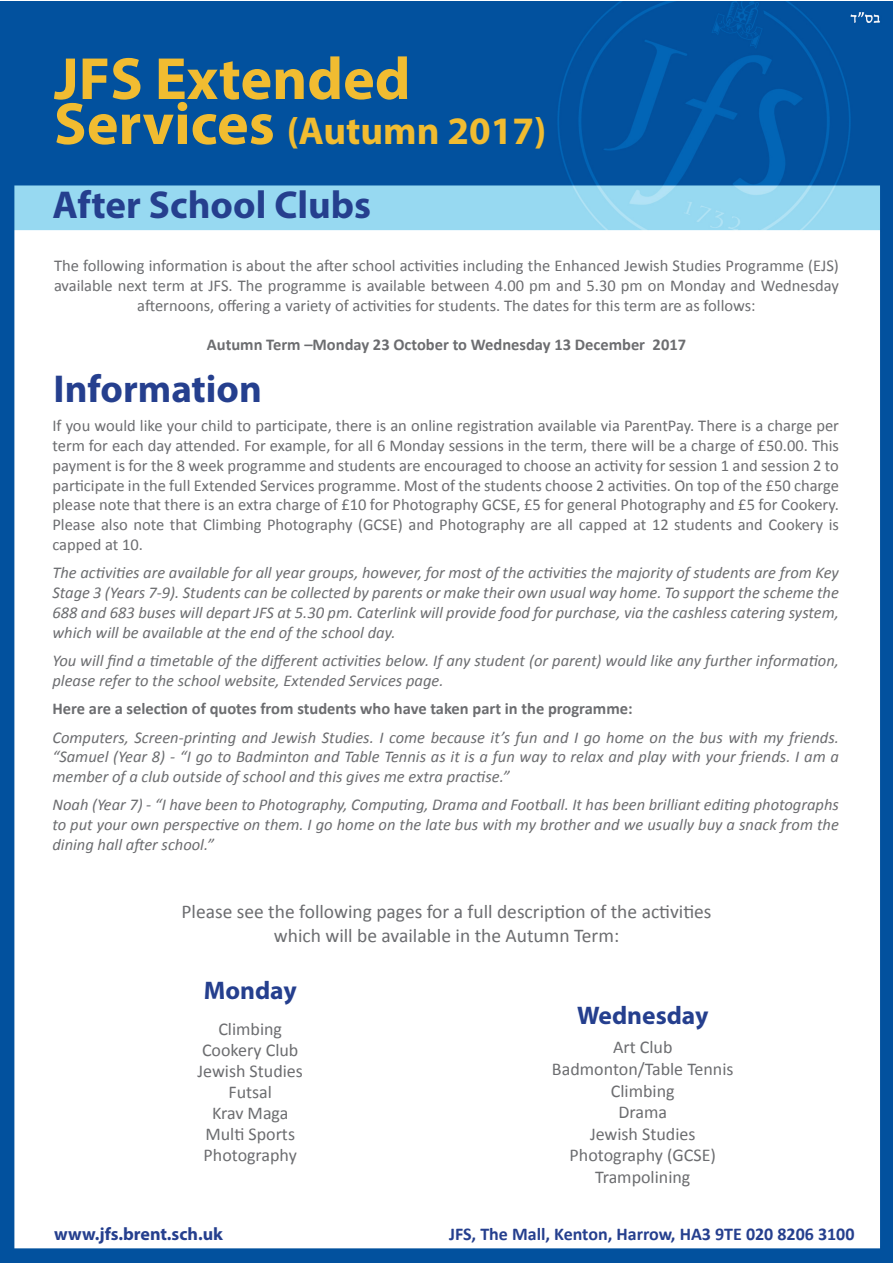
<style>
.page{position:relative;width:893px;height:1263px;background:#fff}
.page>*{position:absolute;margin:0;border:0;box-sizing:border-box;transform-origin:0 0}
.t1{font:700 60px "Myriad Pro";color:#f1bc31}
.t2{font:700 39px "Myriad Pro";color:#253f8e}
.t3{font:700 39px "Myriad Pro";color:#f1bc31}
.t4{font:700 25.5px "Myriad Pro";color:#253f8e}
.t5{font:19.5px "Calibri";color:#6c6d70}
.t6{font:18px "Calibri";color:#6c6d70}
.t7{font:700 18px "Calibri";color:#253f8e}
.t8{font:700 18px "Myriad Pro";color:#253f8e}
.t9{font:italic 16.5px/19.8px "Calibri";color:#6c6d70;text-align:justify}
.t10{font:16.5px/19.8px "Calibri";color:#6c6d70;text-align:center}
.t11{font:700 16.5px "Calibri";color:#6c6d70}
.s1{font-size:60px}
</style>
<div class="page">
<img style="left:0;top:1px;width:893px;height:1262px">
<p class="t1" style="left:54px;top:40px;width:358px">JFS Extended</p>
<p class="t3" style="left:54px;top:105px;width:494px"><span class="s1">Services</span> (Autumn 2017)</p>
<p class="t2" style="left:52px;top:180px;width:320px">After School Clubs</p>
<p class="t10" style="left:54px;top:256px;width:786px">The following information is about the after school activities including the Enhanced Jewish Studies Programme (EJS) available next term at JFS. The programme is available between 4.00 pm and 5.30 pm on Monday and Wednesday afternoons, offering a variety of activities for students. The dates for this term are as follows:</p>
<p class="t11" style="left:207px;top:334px;width:481px">Autumn Term –Monday 23 October to Wednesday 13 December 2017</p>
<p class="t2" style="left:54px;top:364px;width:210px">Information</p>
<p class="t10" style="left:52px;top:416px;width:788px;text-align:justify">If you would like your child to participate, there is an online registration available via ParentPay. There is a charge per term for each day attended. For example, for all 6 Monday sessions in the term, there will be a charge of £50.00. This payment is for the 8 week programme and students are encouraged to choose an activity for session 1 and session 2 to participate in the full Extended Services programme. Most of the students choose 2 activities. On top of the £50 charge please note that there is an extra charge of £10 for Photography GCSE, £5 for general Photography and £5 for Cookery.<br>Please also note that Climbing Photography (GCSE) and Photography are all capped at 12 students and Cookery is capped at 10.</p>
<p class="t9" style="left:52px;top:562px;width:788px">The activities are available for all year groups, however, for most of the activities the majority of students are from Key Stage 3 (Years 7-9). Students can be collected by parents or make their own usual way home. To support the scheme the 688 and 683 buses will depart JFS at 5.30 pm. Caterlink will provide food for purchase, via the cashless catering system, which will be available at the end of the school day.</p>
<p class="t9" style="left:52px;top:650px;width:788px">You will find a timetable of the different activities below. If any student (or parent) would like any further information, please refer to the school website, Extended Services page.</p>
<p class="t11" style="left:52px;top:698px;width:582px">Here are a selection of quotes from students who have taken part in the programme:</p>
<p class="t9" style="left:52px;top:726px;width:788px">Computers, Screen-printing and Jewish Studies. I come because it’s fun and I go home on the bus with my friends. “Samuel (Year 8) - “I go to Badminton and Table Tennis as it is a fun way to relax and play with your friends. I am a member of a club outside of school and this gives me extra practise.”</p>
<p class="t9" style="left:52px;top:794px;width:788px">Noah (Year 7) - “I have been to Photography, Computing, Drama and Football. It has been brilliant editing photographs to put your own perspective on them. I go home on the late bus with my brother and we usually buy a snack from the dining hall after school.”</p>
<p class="t5" style="left:181px;top:899px;width:532px">Please see the following pages for a full description of the activities</p>
<p class="t5" style="left:274px;top:923px;width:347px">which will be available in the Autumn Term:</p>
<p class="t4" style="left:204px;top:974px;width:94px">Monday</p>
<p class="t6" style="left:218px;top:1018px;width:65px">Climbing</p>
<p class="t6" style="left:202px;top:1039px;width:98px">Cookery Club</p>
<p class="t6" style="left:197px;top:1060px;width:107px">Jewish Studies</p>
<p class="t6" style="left:228px;top:1081px;width:45px">Futsal</p>
<p class="t6" style="left:212px;top:1102px;width:78px">Krav Maga</p>
<p class="t6" style="left:205px;top:1123px;width:91px">Multi Sports</p>
<p class="t6" style="left:204px;top:1144px;width:95px">Photography</p>
<p class="t4" style="left:577px;top:999px;width:133px">Wednesday</p>
<p class="t6" style="left:613px;top:1036px;width:61px">Art Club</p>
<p class="t6" style="left:552px;top:1058px;width:183px">Badmonton/Table Tennis</p>
<p class="t6" style="left:611px;top:1079px;width:65px">Climbing</p>
<p class="t6" style="left:618px;top:1101px;width:50px">Drama</p>
<p class="t6" style="left:590px;top:1122px;width:107px">Jewish Studies</p>
<p class="t6" style="left:570px;top:1144px;width:148px">Photography (GCSE)</p>
<p class="t6" style="left:595px;top:1166px;width:97px">Trampolining</p>
<p class="t8" style="left:54px;top:1222px;width:171px">www.jfs.brent.sch.uk</p>
<p class="t7" style="left:449px;top:1223px;width:407px">JFS, The Mall, Kenton, Harrow, HA3 9TE 020 8206 3100</p>
</div>
